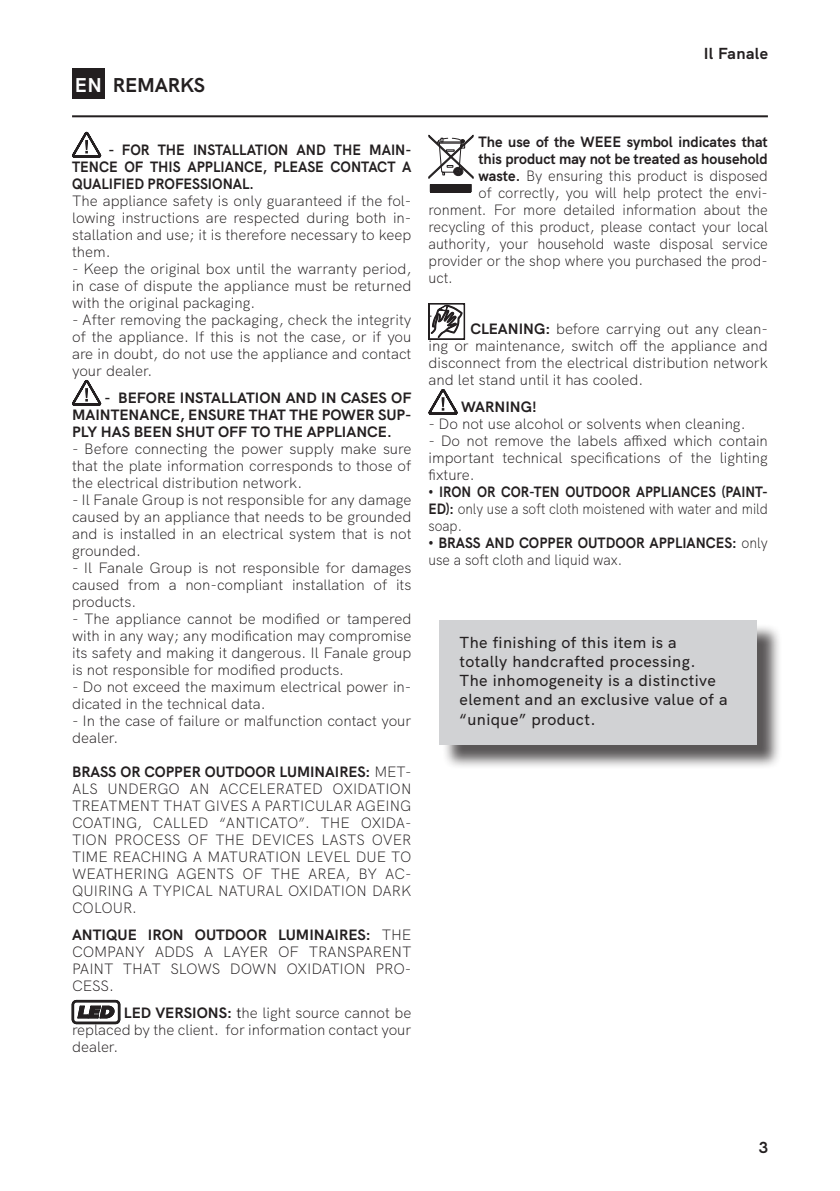
<style>
.page{position:relative;width:840px;height:1191px;background:#fff}
.page>*{position:absolute;margin:0;border:0;box-sizing:border-box;transform-origin:0 0}
.t1{font:700 20px "HK Grotesk";letter-spacing:-.01em;color:#231f20}
.t2{font:500 16px/19.2px "HK Grotesk";letter-spacing:.025em;color:#231f20}
.t3{font:700 16px "HK Grotesk";letter-spacing:.025em;color:#231f20}
.t4{font:300 15px/17px "HK Grotesk";color:#231f20;text-align:justify}
.t5{font:300 15px "HK Grotesk";color:#231f20;scale:.96 1}
.t6{font:700 15px/17px "HK Grotesk";color:#231f20;text-align:justify;scale:.95 1}
.t7{font:300 15px/17px "HK Grotesk";color:#231f20;text-align:justify;scale:.9 1}
.t8{font:700 15px/17px "HK Grotesk";color:#231f20;text-align:justify;scale:.94 1}
.t9{font:700 15px "HK Grotesk";color:#231f20;scale:.96 1}
.t10{font:700 15px/17px "HK Grotesk";color:#231f20;scale:.93 1}
.t11{font:700 15px "HK Grotesk";color:#231f20}
.s1{color:#fff}
.s2{font-weight:700}
.s3{font-weight:400}
.s4{font-family:"Arial Nova"}
.s5{font-family:"Arial Nova";font-weight:300}
.s6{font-weight:300}
</style>
<div class="page">
<svg style="left:72px;top:131px;width:30px;height:27px"></svg>
<svg style="left:72px;top:379px;width:30px;height:27px"></svg>
<svg style="left:72px;top:1000px;width:48px;height:23px"></svg>
<div style="left:430px;top:185px;width:41px;height:7px;background:#231f20"></div>
<div style="left:429px;top:184px;width:42px;height:8px;border:1px solid #231f20"></div>
<svg style="left:428px;top:134px;width:45px;height:45px"></svg>
<svg style="left:428px;top:303px;width:37px;height:37px"></svg>
<svg style="left:428px;top:389px;width:30px;height:26px"></svg>
<div style="left:442px;top:623px;width:339px;height:146px;background:#231f20;opacity:.75"></div>
<div style="left:439px;top:620px;width:317px;height:125px;background:#d1d2d4"></div>
<div style="left:72px;top:68px;width:33px;height:31px;background:#231f20"></div>
<hr style="left:72px;top:115px;width:695px;height:2px;background:#231f20">
<h1 class="t1" style="left:75px;top:69px;width:131px"><span class="s1">EN</span> REMARKS</h1>
<p class="t3" style="left:703px;top:41px;width:66px">Il Fanale</p>
<p class="t8" style="left:72px;top:140px;width:362px;text-indent:36px">- FOR THE INSTALLATION AND THE MAIN-TENCE OF THIS APPLIANCE, PLEASE CONTACT A QUALIFIED PROFESSIONAL.</p>
<p class="t4" style="left:72px;top:191px;width:341px">The appliance safety is only guaranteed if the fol&shy;lowing instructions are respected during both in&shy;stallation and use; it is therefore necessary to keep them.</p>
<p class="t4" style="left:72px;top:259px;width:341px">- Keep the original box until the warranty period, in case of dispute the appliance must be returned with the original packaging.</p>
<p class="t4" style="left:72px;top:310px;width:340px">- After removing the packaging, check the integrity of the appliance. If this is not the case, or if you are in doubt, do not use the appliance and contact your dealer.</p>
<p class="t6" style="left:72px;top:388px;width:358px;text-indent:32px">- BEFORE INSTALLATION AND IN CASES OF MAINTENANCE, ENSURE THAT THE POWER SUP-PLY HAS BEEN SHUT OFF TO THE APPLIANCE.</p>
<p class="t4" style="left:72px;top:439px;width:341px">- Before connecting the power supply make sure that the plate information corresponds to those of the electrical distribution network.</p>
<p class="t4" style="left:72px;top:490px;width:341px">- Il Fanale Group is not responsible for any damage caused by an appliance that needs to be grounded and is installed in an electrical system that is not grounded.</p>
<p class="t4" style="left:72px;top:558px;width:341px">- Il Fanale Group is not responsible for damages caused from a non-compliant installation of its products.</p>
<p class="t4" style="left:72px;top:609px;width:341px">- The appliance cannot be modified or tampered with in any way; any modification may compromise its safety and making it dangerous. Il Fanale group is not responsible for modified products.</p>
<p class="t4" style="left:72px;top:677px;width:341px">- Do not exceed the maximum electrical power in&shy;dicated in the technical data.</p>
<p class="t4" style="left:72px;top:711px;width:341px">- In the case of failure or malfunction contact your dealer.</p>
<p class="t4" style="left:72px;top:762px;width:341px"><span class="s2">BRASS OR COPPER OUTDOOR LUMINAIRES:</span> MET-ALS UNDERGO AN ACCELERATED OXIDATION TREATMENT THAT GIVES A PARTICULAR AGEING COATING, CALLED “ANTICATO”. THE OXIDA-TION PROCESS OF THE DEVICES LASTS OVER TIME REACHING A MATURATION LEVEL DUE TO WEATHERING AGENTS OF THE AREA, BY AC-QUIRING A TYPICAL NATURAL OXIDATION DARK COLOUR.</p>
<p class="t4" style="left:72px;top:925px;width:341px"><span class="s2">ANTIQUE IRON OUTDOOR LUMINAIRES:</span> THE COMPANY ADDS A LAYER OF TRANSPARENT PAINT THAT SLOWS DOWN OXIDATION PRO-CESS.</p>
<p class="t4" style="left:72px;top:1003px;width:341px;text-indent:52px"><span class="s2">LED VERSIONS:</span> <span class="s3">t</span>he light source cannot be replaced by the client. for information contact your dealer.</p>
<p class="t9" style="left:478px;top:130px;width:303px">The use of the WEEE symbol indicates that</p>
<p class="t9" style="left:478px;top:147px;width:303px">this product may not be treated as household</p>
<p class="t5" style="left:478px;top:164px;width:303px"><span class="s2">waste.</span> By ensuring this product is disposed</p>
<p class="t5" style="left:478px;top:181px;width:303px">of correctly, you will help protect the envi-</p>
<p class="t5" style="left:428px;top:198px;width:355px">ronment. For more detailed information about the</p>
<p class="t5" style="left:428px;top:215px;width:355px">recycling of this product, please contact your local</p>
<p class="t5" style="left:428px;top:232px;width:355px">authority, your household waste disposal service</p>
<p class="t5" style="left:428px;top:249px;width:355px">provider or the shop where you purchased the prod-</p>
<p class="t5" style="left:428px;top:266px;width:27px">uct.</p>
<p class="t4" style="left:428px;top:302px;width:6px">.</p>
<p class="t4" style="left:428px;top:319px;width:341px;text-indent:42px"><span class="s2">CLEANING:</span> before carrying out any clean&shy;ing or maintenance, switch off the appliance and disconnect from the electrical distribution network and let stand until it has cooled.</p>
<p class="t11" style="left:461px;top:395px;width:77px">WARNING!</p>
<p class="t4" style="left:428px;top:414px;width:318px">- Do not use alcohol or solvents when cleaning.</p>
<p class="t4" style="left:428px;top:431px;width:341px">- Do not remove the labels affixed which contain important technical specifications of the lighting fixture.</p>
<p class="t7" style="left:428px;top:482px;width:378px"><span class="s4">•</span> <span class="s2">IRON OR COR-TEN OUTDOOR APPLIANCES (PAINT-ED):</span> only use a soft cloth moistened with water and mild soap.</p>
<p class="t10" style="left:428px;top:533px;width:366px"><span class="s5">•</span> BRASS AND COPPER OUTDOOR APPLIANCES: <span class="s6">only use a soft cloth and liquid wax.</span></p>
<p class="t2" style="left:459px;top:631px;width:269px">The finishing of this item is a totally handcrafted processing.<br>The inhomogeneity is a distinctive element and an exclusive value of a “unique” product.</p>
<p class="t3" style="left:758px;top:1135px;width:11px">3</p>
</div>
